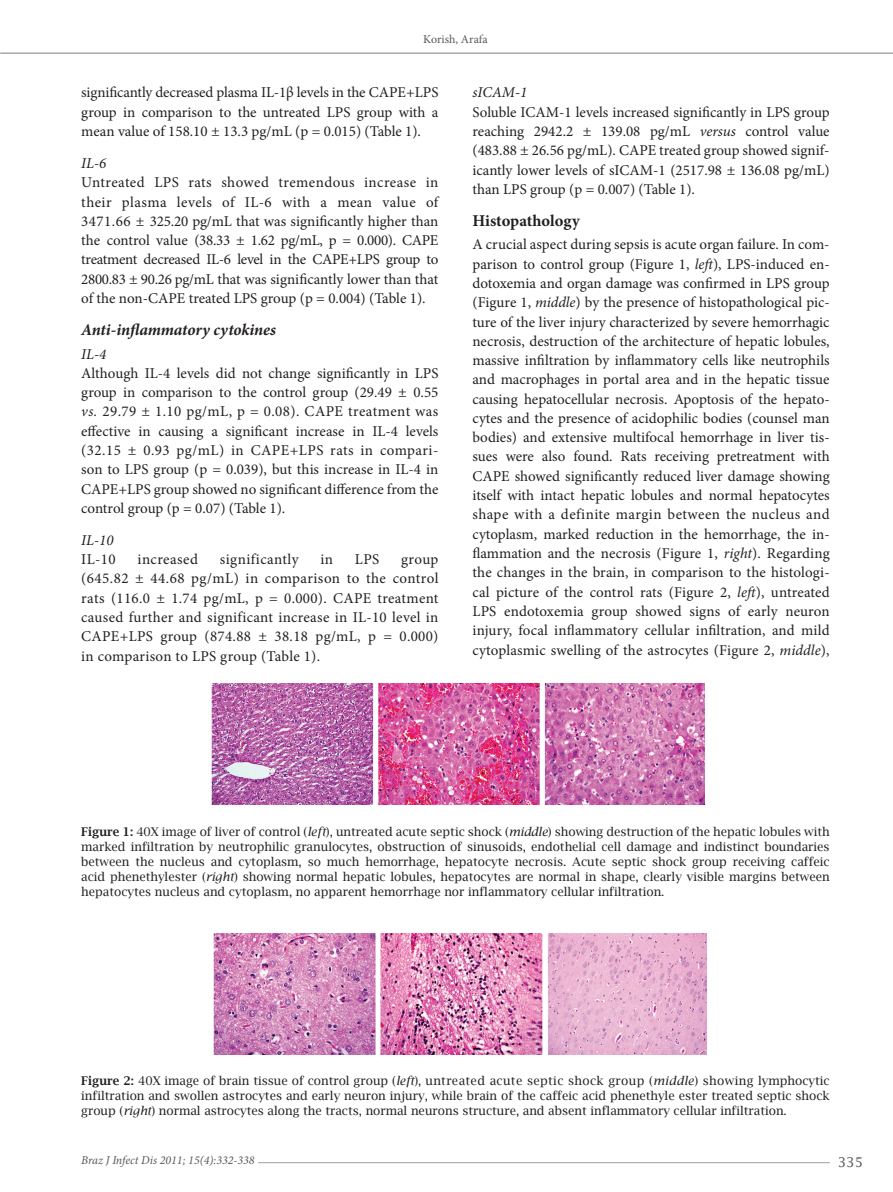
<style>
.page{position:relative;width:893px;height:1192px;background:#fff}
.page>*{position:absolute;margin:0;border:0;box-sizing:border-box;transform-origin:0 0}
.t1{font:italic 700 16.5px "Minion Pro";letter-spacing:-.005em;color:#231f20}
.t2{font:700 16.5px "Minion Pro";color:#231f20}
.t3{font:15px/19.4px "Minion Pro";color:#231f20;text-align:justify}
.t4{font:italic 15px "Minion Pro";color:#231f20}
.t5{font:13.5px "Lucida Fax";color:#57585a}
.t6{font:12px/15px "Lucida Bright";color:#231f20;text-align:justify}
.t7{font:italic 12px "Minion Pro";color:#57585a}
.t8{font:12px "Minion Pro";color:#57585a}
.s1{font-style:italic}
.s2{font-weight:600}
</style>
<div class="page">
<hr style="left:258px;top:1162px;width:572px;height:1px;background:#a8a9ad">
<hr style="left:0;top:52px;width:893px;height:2px;background:#a8a9ad">
<img style="left:211px;top:683px;width:493px;height:121px">
<img style="left:213px;top:933px;width:493px;height:121px">
<p class="t8" style="left:423px;top:31px;width:66px">Korish, Arafa</p>
<p class="t3" style="left:81px;top:83px;width:359px">significantly decreased plasma IL-1β levels in the CAPE+LPS group in comparison to the untreated LPS group with a mean value of 158.10 ± 13.3 pg/mL (p = 0.015) (Table 1).</p>
<p class="t4" style="left:81px;top:153px;width:27px">IL-6</p>
<p class="t3" style="left:81px;top:173px;width:360px">Untreated LPS rats showed tremendous increase in their plasma levels of IL-6 with a mean value of 3471.66 ± 325.20 pg/mL that was significantly higher than the control value (38.33 ± 1.62 pg/mL, p = 0.000). CAPE treatment decreased IL-6 level in the CAPE+LPS group to 2800.83 ± 90.26 pg/mL that was significantly lower than that of the non-CAPE treated LPS group (p = 0.004) (Table 1).</p>
<p class="t1" style="left:81px;top:318px;width:196px">Anti-inflammatory cytokines</p>
<p class="t4" style="left:81px;top:343px;width:27px">IL-4</p>
<p class="t3" style="left:81px;top:363px;width:359px">Although IL-4 levels did not change significantly in LPS group in comparison to the control group (29.49 ± 0.55 <span class="s1">vs.</span> 29.79 ± 1.10 pg/mL, p = 0.08). CAPE treatment was effective in causing a significant increase in IL-4 levels (32.15 ± 0.93 pg/mL) in CAPE+LPS rats in compari&shy;son to LPS group (p = 0.039), but this increase in IL-4 in CAPE+LPS group showed no significant difference from the control group (p = 0.07) (Table 1).</p>
<p class="t4" style="left:81px;top:530px;width:34px">IL-10</p>
<p class="t3" style="left:81px;top:550px;width:36px">IL-10</p>
<p class="t3" style="left:138px;top:550px;width:62px">increased</p>
<p class="t3" style="left:220px;top:550px;width:81px">significantly</p>
<p class="t3" style="left:320px;top:550px;width:14px">in</p>
<p class="t3" style="left:355px;top:550px;width:26px">LPS</p>
<p class="t3" style="left:81px;top:550px;width:359px;text-indent:320px">group (645.82 ± 44.68 pg/mL) in comparison to the control rats (116.0 ± 1.74 pg/mL, p = 0.000). CAPE treatment caused further and significant increase in IL-10 level in CAPE+LPS group (874.88 ± 38.18 pg/mL, p = 0.000) in comparison to LPS group (Table 1).</p>
<p class="t4" style="left:472px;top:82px;width:56px">sICAM-1</p>
<p class="t3" style="left:472px;top:102px;width:359px">Soluble ICAM-1 levels increased significantly in LPS group reaching 2942.2 ± 139.08 pg/mL <span class="s1">versus</span> control value (483.88 ± 26.56 pg/mL). CAPE treated group showed signif&shy;icantly lower levels of sICAM-1 (2517.98 ± 136.08 pg/mL) than LPS group (p = 0.007) (Table 1).</p>
<p class="t2" style="left:472px;top:209px;width:109px">Histopathology</p>
<p class="t3" style="left:472px;top:235px;width:359px">A crucial aspect during sepsis is acute organ failure. In com&shy;parison to control group (Figure 1, <span class="s1">left</span>), LPS-induced en&shy;dotoxemia and organ damage was confirmed in LPS group (Figure 1, <span class="s1">middle</span>) by the presence of histopathological pic&shy;ture of the liver injury characterized by severe hemorrhagic necrosis, destruction of the architecture of hepatic lobules, massive infiltration by inflammatory cells like neutrophils and macrophages in portal area and in the hepatic tissue causing hepatocellular necrosis. Apoptosis of the hepato&shy;cytes and the presence of acidophilic bodies (counsel man bodies) and extensive multifocal hemorrhage in liver tis&shy;sues were also found. Rats receiving pretreatment with CAPE showed significantly reduced liver damage showing itself with intact hepatic lobules and normal hepatocytes shape with a definite margin between the nucleus and cytoplasm, marked reduction in the hemorrhage, the in&shy;flammation and the necrosis (Figure 1, <span class="s1">right</span>). Regarding the changes in the brain, in comparison to the histologi&shy;cal picture of the control rats (Figure 2, <span class="s1">left</span>), untreated LPS endotoxemia group showed signs of early neuron injury, focal inflammatory cellular infiltration, and mild cytoplasmic swelling of the astrocytes (Figure 2, <span class="s1">middle</span>),</p>
<p class="t6" style="left:81px;top:824px;width:750px"><span class="s2">Figure 1:</span> 40X image of liver of control (<span class="s1">left</span>), untreated acute septic shock (<span class="s1">middle</span>) showing destruction of the hepatic lobules with marked infiltration by neutrophilic granulocytes, obstruction of sinusoids, endothelial cell damage and indistinct boundaries between the nucleus and cytoplasm, so much hemorrhage, hepatocyte necrosis. Acute septic shock group receiving caffeic acid phenethylester (<span class="s1">right</span>) showing normal hepatic lobules, hepatocytes are normal in shape, clearly visible margins between hepatocytes nucleus and cytoplasm, no apparent hemorrhage nor inflammatory cellular infiltration.</p>
<p class="t6" style="left:81px;top:1073px;width:750px"><span class="s2">Figure 2:</span> 40X image of brain tissue of control group (<span class="s1">left</span>), untreated acute septic shock group (<span class="s1">middle</span>) showing lymphocytic infiltration and swollen astrocytes and early neuron injury, while brain of the caffeic acid phenethyle ester treated septic shock group (<span class="s1">right</span>) normal astrocytes along the tracts, normal neurons structure, and absent inflammatory cellular infiltration.</p>
<p class="t7" style="left:81px;top:1151px;width:175px">Braz J Infect Dis 2011; 15(4):332-338</p>
<p class="t5" style="left:838px;top:1154px;width:27px">335</p>
</div>
